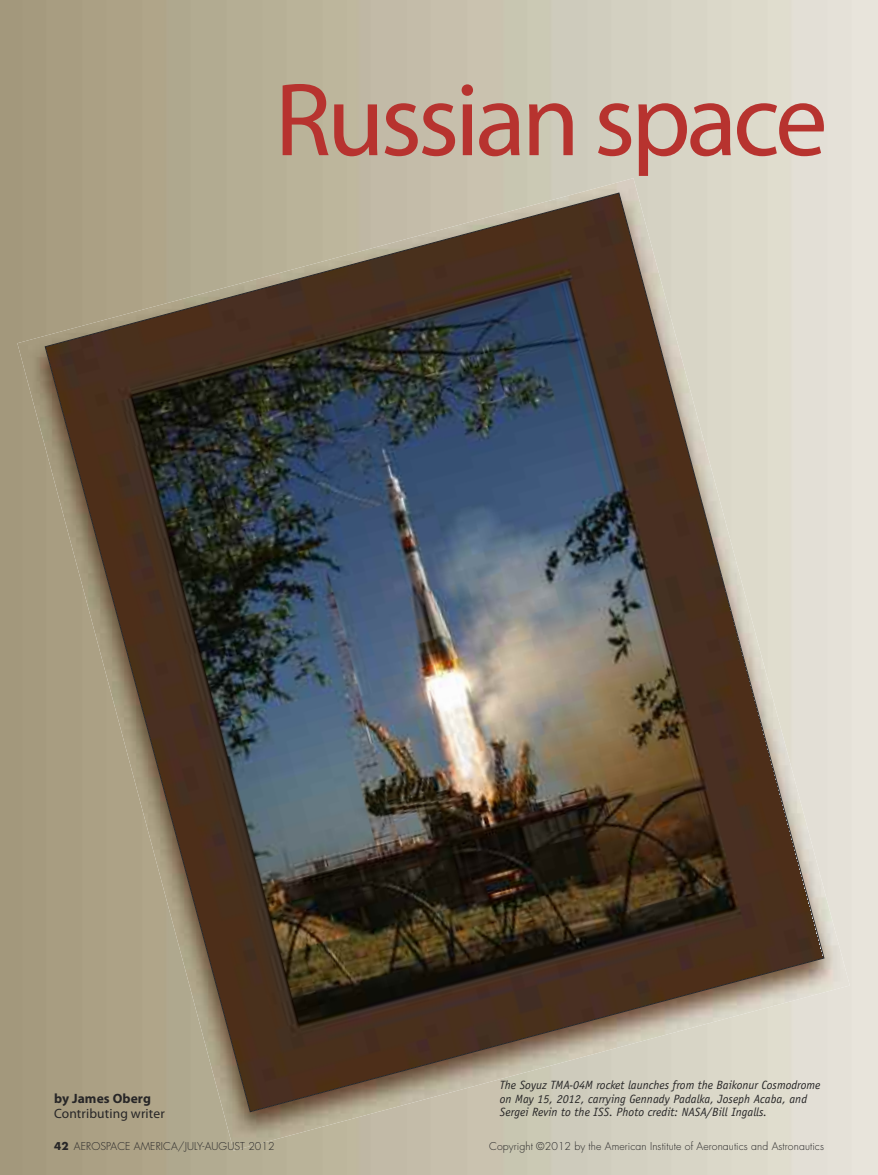
<style>
.page{position:relative;width:878px;height:1175px;background:#fff}
.page>*{position:absolute;margin:0;border:0;box-sizing:border-box;transform-origin:0 0}
.t1{font:104.85px "Myriad Pro";letter-spacing:-.04em;color:#b7332f}
.t2{font:13.5px "Myriad Pro";letter-spacing:.01em;color:#272627}
.t3{font:700 13.5px "Myriad Pro";letter-spacing:.01em;color:#272627}
.t4{font:italic 12px/13.5px "Officina Sans Std";letter-spacing:.005em;color:#272627}
.t5{font:300 10.5px "Futura";letter-spacing:.01em;color:#272627}
.s1{font-weight:700}
</style>
<div class="page">
<img style="left:17px;top:178px;width:832px;height:972px">
<img style="left:45px;top:193px;width:779px;height:919px">
<h1 class="t1" style="left:274px;top:81px;width:554px">Russian space</h1>
<p class="t3" style="left:54px;top:1093px;width:98px">by James Oberg</p>
<p class="t2" style="left:54px;top:1108px;width:112px">Contributing writer</p>
<p class="t5" style="left:54px;top:1141px;width:222px"><span class="s1">42</span> AEROSPACE AMERICA/JULY-AUGUST 2012</p>
<p class="t4" style="left:499px;top:1079px;width:322px">The Soyuz TMA-04M rocket launches from the Baikonur Cosmodrome on May 15, 2012, carrying Gennady Padalka, Joseph Acaba, and<br>Sergei Revin to the ISS. Photo credit: NASA/Bill Ingalls.</p>
<p class="t5" style="left:489px;top:1141px;width:336px">Copyright ©2012 by the American Institute of Aeronautics and Astronautics</p>
</div>
